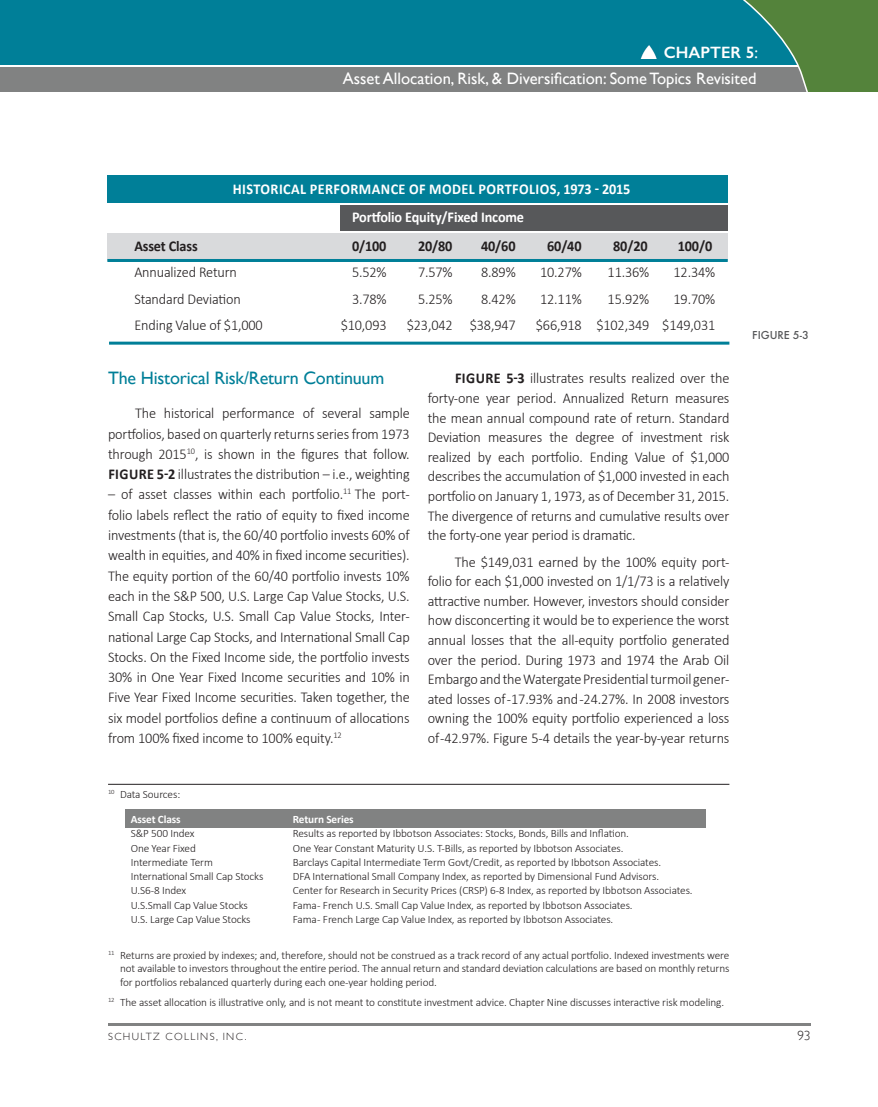
<style>
.page{position:relative;width:878px;height:1107px;background:#fff}
.page>*{position:absolute;margin:0;border:0;box-sizing:border-box;transform-origin:0 0}
.t1{font:18px "Gill Sans";letter-spacing:-.01em;color:#007f98}
.t2{font:16.5px/25.5px "Gill Sans";color:#fff;text-align:right}
.t3{font:300 15px/19.6px "Calibri";letter-spacing:-.01em;color:#231f20;text-align:justify;scale:.95 1}
.t4{font:700 15px/27.8px "Calibri";letter-spacing:.02em;color:#fff;scale:.95 1}
.t5{font:700 15px "Calibri";letter-spacing:-.01em;color:#231f20;scale:.95 1}
.t6{font:300 13.5px "Gill Sans";color:#231f20}
.t7{font:500 12px "Futura T";color:#57585a}
.t8{font:300 11.25px/13.5px "Calibri";letter-spacing:-.01em;color:#231f20;text-align:justify}
.t9{font:700 11.25px "Calibri";letter-spacing:-.01em;color:#fff}
.t10{font:300 10.5px "Gill Sans";letter-spacing:.13em;color:#231f20}
.s1{font-weight:600}
.s2{font-weight:700}
</style>
<div class="page">
<svg style="left:0;top:0;width:878px;height:91px;background:#2d828a"></svg>
<hr style="left:108px;top:1024px;width:702px;height:2px;background:#818282">
<img style="left:637px;top:45px;width:22px;height:14px">
<hr style="left:108px;top:784px;width:621px;height:1px;background:#231f20">
<div style="left:125px;top:809px;width:581px;height:19px;background:#818282"></div>
<div style="left:107px;top:233px;width:620px;height:27px;background:#d9dadc"></div>
<div style="left:107px;top:176px;width:620px;height:27px;background:#007f98"></div>
<div style="left:341px;top:205px;width:387px;height:26px;background:#57585a"></div>
<hr style="left:107px;top:259px;width:620px;height:3px;background:#007f98">
<hr style="left:109px;top:342px;width:620px;height:3px;background:#007f98">
<p class="t2" style="left:343px;top:40px;width:417px"><span class="s1">CHAPTER 5</span>:<br>Asset Allocation, Risk, &amp; Diversification: Some Topics Revisited</p>
<p class="t4" style="left:352px;top:175px;width:295px;text-indent:-119px">HISTORICAL PERFORMANCE OF MODEL PORTFOLIOS, 1973 - 2015<br>Portfolio Equity/Fixed Income</p>
<p class="t5" style="left:134px;top:237px;width:68px">Asset Class</p>
<p class="t5" style="left:352px;top:237px;width:38px">0/100</p>
<p class="t5" style="left:418px;top:237px;width:38px">20/80</p>
<p class="t5" style="left:481px;top:237px;width:38px">40/60</p>
<p class="t5" style="left:547px;top:237px;width:38px">60/40</p>
<p class="t5" style="left:613px;top:237px;width:38px">80/20</p>
<p class="t5" style="left:677px;top:237px;width:38px">100/0</p>
<p class="t3" style="left:134px;top:263px;width:109px">Annualized Return</p>
<p class="t3" style="left:352px;top:263px;width:38px">5.52%</p>
<p class="t3" style="left:418px;top:263px;width:38px">7.57%</p>
<p class="t3" style="left:481px;top:263px;width:38px">8.89%</p>
<p class="t3" style="left:540px;top:263px;width:45px">10.27%</p>
<p class="t3" style="left:607px;top:263px;width:45px">11.36%</p>
<p class="t3" style="left:673px;top:263px;width:45px">12.34%</p>
<p class="t3" style="left:134px;top:289px;width:113px">Standard Deviation</p>
<p class="t3" style="left:352px;top:289px;width:38px">3.78%</p>
<p class="t3" style="left:418px;top:289px;width:38px">5.25%</p>
<p class="t3" style="left:481px;top:289px;width:38px">8.42%</p>
<p class="t3" style="left:540px;top:289px;width:45px">12.11%</p>
<p class="t3" style="left:607px;top:289px;width:45px">15.92%</p>
<p class="t3" style="left:673px;top:289px;width:45px">19.70%</p>
<p class="t3" style="left:134px;top:315px;width:137px">Ending Value of $1,000</p>
<p class="t3" style="left:341px;top:315px;width:50px">$10,093</p>
<p class="t3" style="left:407px;top:315px;width:116px">$23,042 $38,947</p>
<p class="t3" style="left:536px;top:315px;width:190px">$66,918 $102,349 $149,031</p>
<p class="t1" style="left:108px;top:368px;width:278px">The Historical Risk/Return Continuum</p>
<p class="t3" style="left:108px;top:403px;width:319px;line-height:20.2px;text-indent:27px">The historical performance of several sample portfolios, based on quarterly returns series from 1973 through 2015<sup>10</sup>, is shown in the figures that follow.<br><span class="s2">FIGURE 5-2</span> illustrates the distribution – i.e., weighting</p>
<p class="t3" style="left:108px;top:484px;width:319px;line-height:20.2px">– of asset classes within each portfolio.<sup>11</sup> The port&shy;folio labels reflect the ratio of equity to fixed income investments (that is, the 60/40 portfolio invests 60% of wealth in equities, and 40% in fixed income securities).<br>The equity portion of the 60/40 portfolio invests 10% each in the S&amp;P 500, U.S. Large Cap Value Stocks, U.S.<br>Small Cap Stocks, U.S. Small Cap Value Stocks, Inter&shy;national Large Cap Stocks, and International Small Cap Stocks. On the Fixed Income side, the portfolio invests 30% in One Year Fixed Income securities and 10% in Five Year Fixed Income securities. Taken together, the six model portfolios define a continuum of allocations from 100% fixed income to 100% equity.<sup>12</sup></p>
<p class="t3" style="left:427px;top:368px;width:319px;text-indent:27px"><span class="s2">FIGURE 5-3</span> illustrates results realized over the forty-one year period. Annualized Return measures the mean annual compound rate of return. Standard Deviation measures the degree of investment risk realized by each portfolio. Ending Value of $1,000 describes the accumulation of $1,000 invested in each portfolio on January 1, 1973, as of December 31, 2015.<br>The divergence of returns and cumulative results over the forty-one year period is dramatic.</p>
<p class="t3" style="left:427px;top:552px;width:319px;text-indent:27px">The $149,031 earned by the 100% equity port&shy;folio for each $1,000 invested on 1/1/73 is a relatively attractive number. However, investors should consider how disconcerting it would be to experience the worst annual losses that the all-equity portfolio generated over the period. During 1973 and 1974 the Arab Oil Embargo and the Watergate Presidential turmoil gener&shy;ated losses of -17.93% and -24.27%. In 2008 investors owning the 100% equity portfolio experienced a loss of -42.97%. Figure 5-4 details the year-by-year returns</p>
<p class="t8" style="left:108px;top:788px;width:74px"><sup>10</sup> Data Sources:</p>
<p class="t9" style="left:131px;top:812px;width:51px">Asset Class</p>
<p class="t9" style="left:293px;top:812px;width:62px">Return Series</p>
<p class="t8" style="left:131px;top:827px;width:65px">S&amp;P 500 Index</p>
<p class="t8" style="left:293px;top:827px;width:337px">Results as reported by Ibbotson Associates: Stocks, Bonds, Bills and Inflation.</p>
<p class="t8" style="left:131px;top:841px;width:67px">One Year Fixed</p>
<p class="t8" style="left:293px;top:841px;width:332px">One Year Constant Maturity U.S. T-Bills, as reported by Ibbotson Associates.</p>
<p class="t8" style="left:131px;top:855px;width:84px">Intermediate Term</p>
<p class="t8" style="left:293px;top:855px;width:370px">Barclays Capital Intermediate Term Govt/Credit, as reported by Ibbotson Associates.</p>
<p class="t8" style="left:131px;top:870px;width:134px">International Small Cap Stocks</p>
<p class="t8" style="left:293px;top:870px;width:368px">DFA International Small Company Index, as reported by Dimensional Fund Advisors.</p>
<p class="t8" style="left:131px;top:884px;width:57px">U.S6-8 Index</p>
<p class="t8" style="left:293px;top:884px;width:401px">Center for Research in Security Prices (CRSP) 6-8 Index, as reported by Ibbotson Associates.</p>
<p class="t8" style="left:131px;top:898px;width:119px">U.S.Small Cap Value Stocks</p>
<p class="t8" style="left:293px;top:898px;width:341px">Fama - French U.S. Small Cap Value Index, as reported by Ibbotson Associates.</p>
<p class="t8" style="left:131px;top:912px;width:121px">U.S. Large Cap Value Stocks</p>
<p class="t8" style="left:293px;top:912px;width:322px">Fama - French Large Cap Value Index, as reported by Ibbotson Associates.</p>
<p class="t8" style="left:120px;top:948px;width:611px;text-indent:-12px"><sup>11</sup> Returns are proxied by indexes; and, therefore, should not be construed as a track record of any actual portfolio. Indexed investments were not available to investors throughout the entire period. The annual return and standard deviation calculations are based on monthly returns for portfolios rebalanced quarterly during each one-year holding period.</p>
<p class="t8" style="left:108px;top:995px;width:617px"><sup>12</sup> The asset allocation is illustrative only, and is not meant to constitute investment advice. Chapter Nine discusses interactive risk modeling.</p>
<p class="t7" style="left:752px;top:328px;width:58px">FIGURE 5-3</p>
<p class="t10" style="left:108px;top:1028px;width:140px">SCHULTZ COLLINS, INC.</p>
<p class="t6" style="left:797px;top:1025px;width:14px">93</p>
</div>
